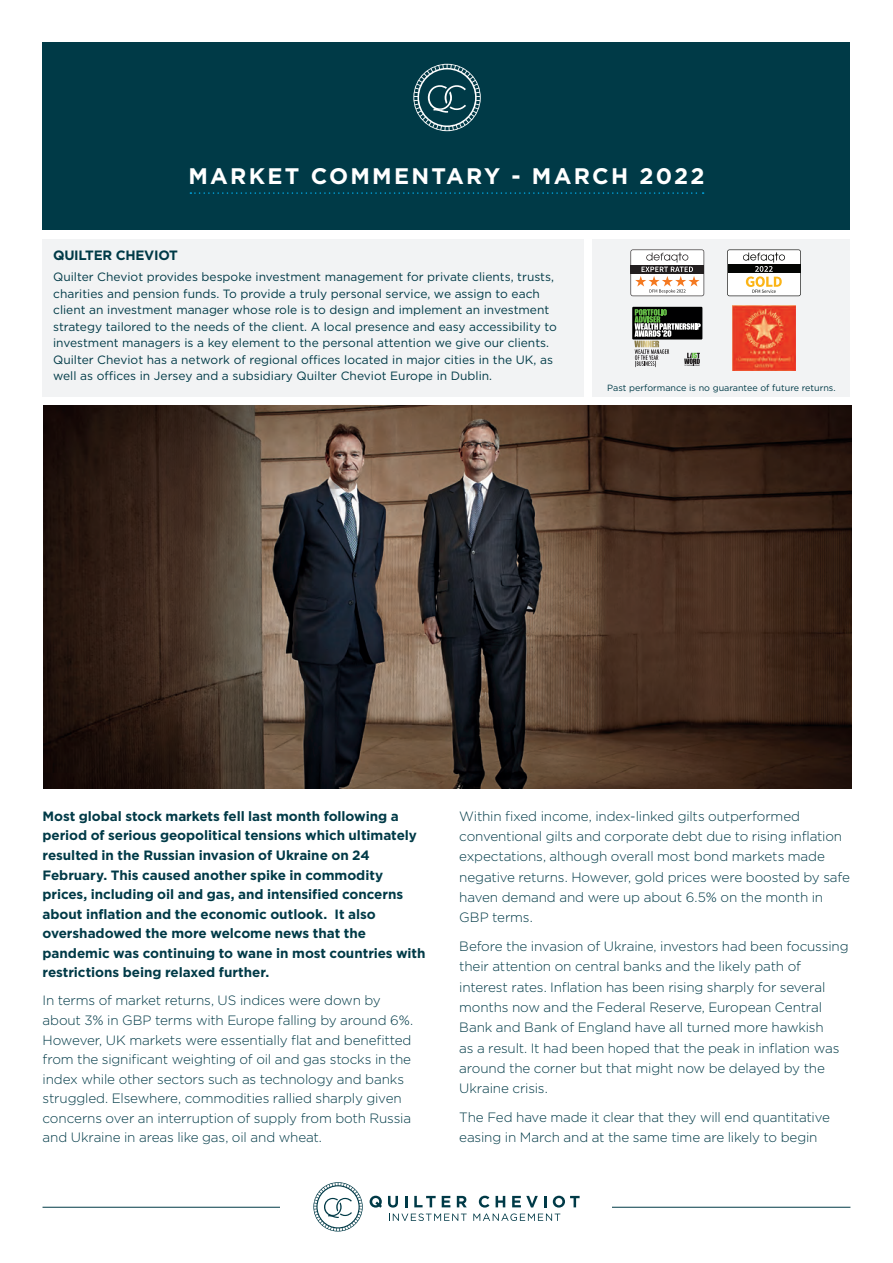
<style>
.page{position:relative;width:893px;height:1263px;background:#fff}
.page>*{position:absolute;margin:0;border:0;box-sizing:border-box;transform-origin:0 0}
.t1{font:700 22.5px "Gotham";letter-spacing:.1em;color:#fff}
.t2{font:300 13.5px/20.2px "Gotham";letter-spacing:-.01em;color:#003a47}
.t3{font:700 13.5px/19.5px "Gotham";letter-spacing:-.005em;color:#003a47}
.t4{font:12px/16.5px "Gotham";color:#003a47}
.t5{font:9px "Gotham";color:#003a47}
</style>
<div class="page">
<hr style="left:43px;top:1207px;width:807px;height:1px;background:#003a47">
<div style="left:281px;top:1182px;width:331px;height:49px;background:#fff"></div>
<svg style="left:370px;top:1196px;width:12px;height:12px"></svg>
<svg style="left:388px;top:1196px;width:10px;height:11px"></svg>
<svg style="left:405px;top:1196px;width:2px;height:11px"></svg>
<svg style="left:414px;top:1196px;width:22px;height:11px"></svg>
<svg style="left:442px;top:1196px;width:8px;height:11px"></svg>
<svg style="left:457px;top:1196px;width:10px;height:11px"></svg>
<svg style="left:479px;top:1196px;width:10px;height:11px"></svg>
<svg style="left:496px;top:1196px;width:9px;height:11px"></svg>
<svg style="left:512px;top:1196px;width:26px;height:11px"></svg>
<svg style="left:544px;top:1196px;width:2px;height:11px"></svg>
<svg style="left:553px;top:1196px;width:27px;height:11px"></svg>
<svg style="left:389px;top:1213px;width:78px;height:8px"></svg>
<svg style="left:473px;top:1213px;width:87px;height:8px"></svg>
<svg style="left:313px;top:1182px;width:50px;height:49px"></svg>
<div style="left:43px;top:43px;width:807px;height:187px;background:#003a47"></div>
<svg style="left:413px;top:64px;width:68px;height:68px"></svg>
<svg style="left:190px;top:192px;width:514px;height:2px"></svg>
<img style="left:43px;top:405px;width:808px;height:383px">
<div style="left:43px;top:239px;width:541px;height:157px;background:#f2f3f4"></div>
<div style="left:592px;top:239px;width:258px;height:157px;background:#f2f3f4"></div>
<svg style="left:630px;top:249px;width:74px;height:47px"></svg>
<svg style="left:727px;top:249px;width:74px;height:47px"></svg>
<img style="left:732px;top:305px;width:64px;height:65px">
<div style="left:632px;top:307px;width:70px;height:32px;background:#000001"></div>
<svg style="left:634px;top:309px;width:67px;height:58px"></svg>
<h1 class="t1" style="left:188px;top:161px;width:517px">MARKET COMMENTARY - MARCH 2022</h1>
<p class="t3" style="left:53px;top:246px;width:126px">QUILTER CHEVIOT</p>
<p class="t4" style="left:53px;top:268px;width:505px">Quilter Cheviot provides bespoke investment management for private clients, trusts, charities and pension funds. To provide a truly personal service, we assign to each client an investment manager whose role is to design and implement an investment strategy tailored to the needs of the client. A local presence and easy accessibility to investment managers is a key element to the personal attention we give our clients.<br>Quilter Cheviot has a network of regional offices located in major cities in the UK, as well as offices in Jersey and a subsidiary Quilter Cheviot Europe in Dublin.</p>
<p class="t5" style="left:607px;top:382px;width:230px">Past performance is no guarantee of future returns.</p>
<p class="t3" style="left:43px;top:806px;width:385px">Most global stock markets fell last month following a period of serious geopolitical tensions which ultimately resulted in the Russian invasion of Ukraine on 24<br>February. This caused another spike in commodity prices, including oil and gas, and intensified concerns about inflation and the economic outlook. It also overshadowed the more welcome news that the pandemic was continuing to wane in most countries with restrictions being relaxed further.</p>
<p class="t2" style="left:43px;top:990px;width:372px;line-height:19.5px">In terms of market returns, US indices were down by about 3% in GBP terms with Europe falling by around 6%.<br>However, UK markets were essentially flat and benefitted from the significant weighting of oil and gas stocks in the index while other sectors such as technology and banks struggled. Elsewhere, commodities rallied sharply given concerns over an interruption of supply from both Russia and Ukraine in areas like gas, oil and wheat.</p>
<p class="t2" style="left:459px;top:805px;width:392px">Within fixed income, index-linked gilts outperformed conventional gilts and corporate debt due to rising inflation expectations, although overall most bond markets made negative returns. However, gold prices were boosted by safe haven demand and were up about 6.5% on the month in GBP terms.</p>
<p class="t2" style="left:459px;top:936px;width:391px">Before the invasion of Ukraine, investors had been focussing their attention on central banks and the likely path of interest rates. Inflation has been rising sharply for several months now and the Federal Reserve, European Central Bank and Bank of England have all turned more hawkish<br>as a result. It had been hoped that the peak in inflation was around the corner but that might now be delayed by the Ukraine crisis.</p>
<p class="t2" style="left:459px;top:1107px;width:372px">The Fed have made it clear that they will end quantitative easing in March and at the same time are likely to begin</p>
</div>
